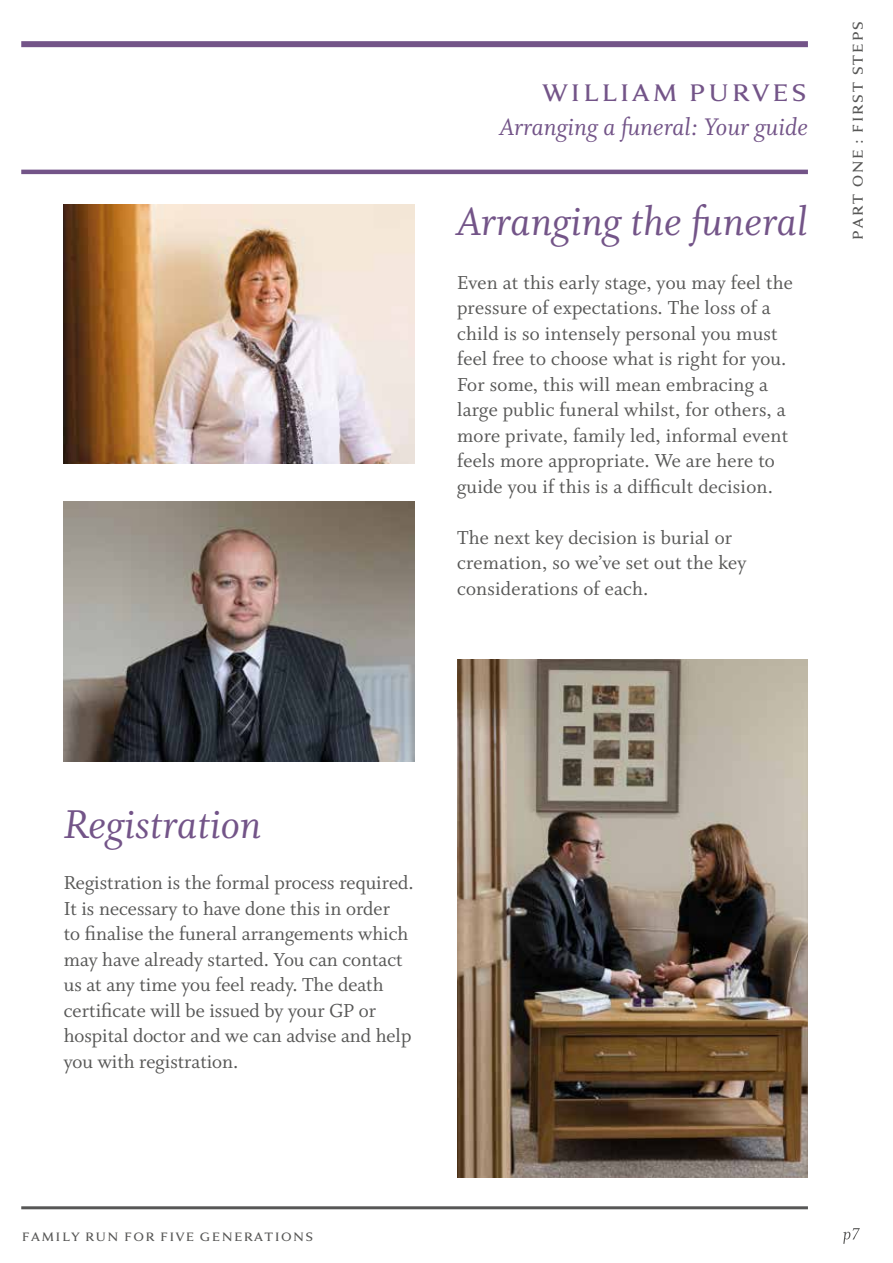
<style>
.page{position:relative;width:893px;height:1263px;background:#fff}
.page>*{position:absolute;margin:0;border:0;box-sizing:border-box;transform-origin:0 0}
.t1{font:45px "Whitman Italic LF";color:#735488}
.t2{font:35.4px "Anziano Pro";color:#735488}
.t3{font:26.85px "Whitman Italic LF";color:#735488}
.t4{font:21px/25.5px "Whitman Roman LF";letter-spacing:.01em;color:#575756}
.t5{font:21px "Anziano Pro";color:#575756}
.t6{font:18px "Anziano Pro";color:#575756}
</style>
<div class="page">
<hr style="left:21px;top:1206px;width:787px;height:3px;background:#575756">
<svg style="left:843px;top:1228px;width:17px;height:16px"></svg>
<div style="left:21px;top:41px;width:787px;height:6px;background:#735488"></div>
<hr style="left:21px;top:170px;width:787px;height:4px;background:#735488">
<img style="left:64px;top:204px;width:351px;height:259px">
<img style="left:457px;top:659px;width:351px;height:519px">
<img style="left:64px;top:502px;width:351px;height:259px">
<h2 class="t2" style="left:541px;top:68px;width:268px">william purves</h2>
<p class="t3" style="left:500px;top:112px;width:309px">Arranging a funeral: Your guide</p>
<h1 class="t1" style="left:457px;top:196px;width:352px">Arranging the funeral</h1>
<p class="t4" style="left:457px;top:270px;width:337px">Even at this early stage, you may feel the pressure of expectations. The loss of a child is so intensely personal you must feel free to choose what is right for you.<br>For some, this will mean embracing a large public funeral whilst, for others, a more private, family led, informal event feels more appropriate. We are here to guide you if this is a difficult decision.</p>
<p class="t4" style="left:457px;top:525px;width:291px">The next key decision is burial or cremation, so we’ve set out the key considerations of each.</p>
<p class="t5" style="left:843px;top:241px;width:222px;rotate:-90deg">part one : first steps</p>
<h1 class="t1" style="left:64px;top:800px;width:199px">Registration</h1>
<p class="t4" style="left:64px;top:870px;width:351px">Registration is the formal process required.<br>It is necessary to have done this in order<br>to finalise the funeral arrangements which may have already started. You can contact us at any time you feel ready. The death certificate will be issued by your GP or hospital doctor and we can advise and help you with registration.</p>
<p class="t6" style="left:21px;top:1224px;width:294px">family run for five generations</p>
</div>
